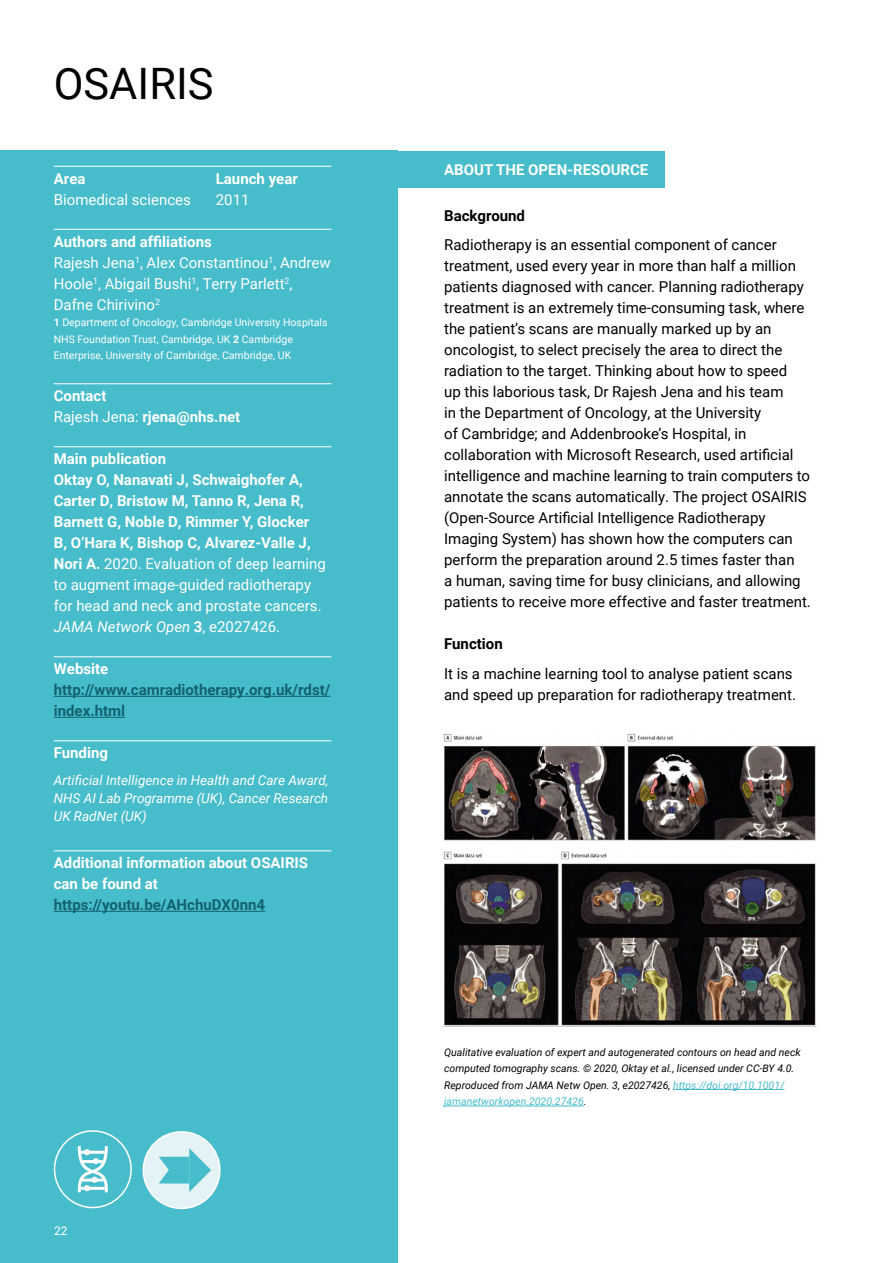
<style>
.page{position:relative;width:893px;height:1263px;background:#fff}
.page>*{position:absolute;margin:0;border:0;box-sizing:border-box;transform-origin:0 0}
.t1{font:43.35px "Roboto";color:#000}
.t2{font:15px/21px "Roboto";color:#000}
.t3{font:700 15px/21px "Roboto";color:#fff}
.t4{font:15px/21px "Roboto";color:#fff}
.t5{font:700 15px/21px "Roboto";color:#13626f}
.t6{font:700 15px "Roboto";color:#000}
.t7{font:italic 13.5px/18px "Roboto";color:#fff;text-align:justify}
.t8{font:12px "Roboto";color:#fff}
.t9{font:italic 10.5px/16.5px "Roboto";color:#000}
.t10{font:10.5px/16.5px "Roboto";color:#fff}
.s1{font-weight:700}
.s2{font-weight:400}
.s3{font-weight:400;font-style:italic}
.s4{color:#47bcca}
</style>
<div class="page">
<div style="left:368px;top:151px;width:297px;height:37px;background:#47bcca"></div>
<div style="left:0;top:151px;width:398px;height:1112px;background:#47bcca"></div>
<hr style="left:54px;top:166px;width:277px;height:1px;background:#fff">
<hr style="left:54px;top:229px;width:277px;height:1px;background:#fff">
<hr style="left:54px;top:383px;width:277px;height:1px;background:#fff">
<hr style="left:54px;top:446px;width:277px;height:1px;background:#fff">
<hr style="left:54px;top:656px;width:277px;height:1px;background:#fff">
<hr style="left:54px;top:696px;width:276px;height:1px;background:#13626f">
<hr style="left:54px;top:717px;width:71px;height:1px;background:#13626f">
<hr style="left:54px;top:740px;width:277px;height:1px;background:#fff">
<hr style="left:54px;top:850px;width:277px;height:1px;background:#fff">
<hr style="left:54px;top:911px;width:211px;height:1px;background:#13626f">
<hr style="left:673px;top:1089px;width:111px;height:1px;background:#47bcca">
<hr style="left:444px;top:1106px;width:140px;height:1px;background:#47bcca">
<img style="left:443px;top:734px;width:373px;height:292px">
<div style="left:54px;top:1130px;width:78px;height:78px;border:2px solid #fff;border-radius:50%"></div>
<svg style="left:77px;top:1146px;width:31px;height:47px"></svg>
<div style="left:143px;top:1132px;width:77px;height:76px;background:#e4f3f6;border-radius:50%"></div>
<div style="left:143px;top:1131px;width:78px;height:78px;border:2px solid #fff;border-radius:50%"></div>
<svg style="left:159px;top:1148px;width:52px;height:44px"></svg>
<h1 class="t1" style="left:54px;top:54px;width:161px">OSAIRIS</h1>
<p class="t3" style="left:54px;top:167px;width:33px">Area</p>
<p class="t3" style="left:216px;top:167px;width:84px">Launch year</p>
<p class="t4" style="left:54px;top:188px;width:139px">Biomedical sciences</p>
<p class="t4" style="left:216px;top:188px;width:35px">2011</p>
<p class="t4" style="left:54px;top:230px;width:279px"><span class="s1">Authors and affiliations<br></span>Rajesh Jena<sup>1</sup>, Alex Constantinou<sup>1</sup>, Andrew<br>Hoole<sup>1</sup>, Abigail Bushi<sup>1</sup>, Terry Parlett<sup>2</sup>,<br>Dafne Chirivino<sup>2</sup></p>
<p class="t10" style="left:54px;top:314px;width:275px"><span class="s1">1</span> Department of Oncology, Cambridge University Hospitals<br>NHS Foundation Trust, Cambridge, UK <span class="s1">2</span> Cambridge<br>Enterprise, University of Cambridge, Cambridge, UK</p>
<p class="t3" style="left:54px;top:385px;width:188px">Contact<br><span class="s2">Rajesh Jena:</span> rjena@nhs.net</p>
<p class="t3" style="left:54px;top:448px;width:274px">Main publication<br>Oktay O, Nanavati J, Schwaighofer A, Carter D, Bristow M, Tanno R, Jena R, Barnett G, Noble D, Rimmer Y, Glocker B, O’Hara K, Bishop C, Alvarez-Valle J, Nori A. <span class="s2">2020. Evaluation of deep learning to augment image-guided radiotherapy for head and neck and prostate cancers.<br></span><span class="s3">JAMA Network Open</span> 3<span class="s2">, e2027426.</span></p>
<p class="t3" style="left:54px;top:658px;width:56px">Website</p>
<p class="t5" style="left:54px;top:679px;width:278px">http://www.camradiotherapy.org.uk/rdst/ index.html</p>
<p class="t3" style="left:54px;top:742px;width:56px">Funding</p>
<p class="t7" style="left:54px;top:770px;width:276px">Artificial Intelligence in Health and Care Award, NHS AI Lab Programme (UK), Cancer Research UK RadNet (UK)</p>
<p class="t3" style="left:54px;top:852px;width:256px">Additional information about OSAIRIS can be found at</p>
<p class="t5" style="left:54px;top:894px;width:213px">https://youtu.be/AHchuDX0nn4</p>
<p class="t8" style="left:54px;top:1223px;width:15px">22</p>
<p class="t3" style="left:444px;top:159px;width:206px">ABOUT THE OPEN-RESOURCE</p>
<p class="t6" style="left:444px;top:205px;width:82px">Background</p>
<p class="t2" style="left:444px;top:234px;width:368px">Radiotherapy is an essential component of cancer treatment, used every year in more than half a million patients diagnosed with cancer. Planning radiotherapy treatment is an extremely time-consuming task, where the patient’s scans are manually marked up by an oncologist, to select precisely the area to direct the radiation to the target. Thinking about how to speed<br>up this laborious task, Dr Rajesh Jena and his team<br>in the Department of Oncology, at the University<br>of Cambridge; and Addenbrooke’s Hospital, in collaboration with Microsoft Research, used artificial intelligence and machine learning to train computers to annotate the scans automatically. The project OSAIRIS (Open-Source Artificial Intelligence Radiotherapy Imaging System) has shown how the computers can perform the preparation around 2.5 times faster than<br>a human, saving time for busy clinicians, and allowing patients to receive more effective and faster treatment.</p>
<p class="t6" style="left:444px;top:633px;width:60px">Function</p>
<p class="t2" style="left:444px;top:662px;width:353px">It is a machine learning tool to analyse patient scans and speed up preparation for radiotherapy treatment.</p>
<p class="t9" style="left:444px;top:1043px;width:358px">Qualitative evaluation of expert and autogenerated contours on head and neck computed tomography scans. © 2020, Oktay et al., licensed under CC-BY 4.0.<br>Reproduced from JAMA Netw Open. 3, e2027426, <span class="s4">https://doi.org/10.1001/ jamanetworkopen.2020.27426</span>.</p>
</div>
